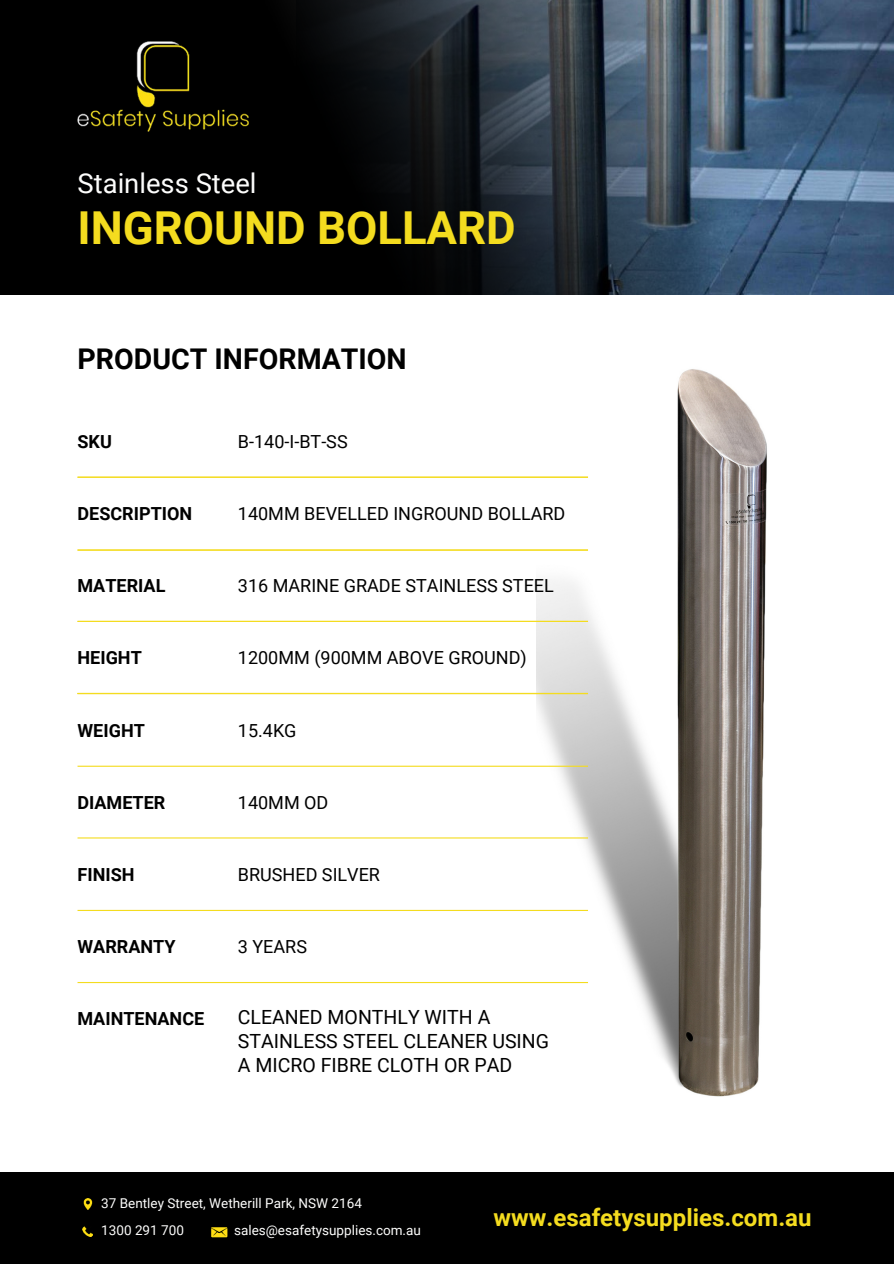
<style>
.page{position:relative;width:894px;height:1264px;background:#fff}
.page>*{position:absolute;margin:0;border:0;box-sizing:border-box;transform-origin:0 0}
.t1{font:700 45.45px "Roboto";color:#f4dc1f}
.t2{font:700 28.5px "Roboto";color:#000}
.t3{font:27.45px "Roboto";color:#fdfdfc}
.t4{font:700 24px "Roboto";color:#f4dc1f}
.t5{font:19.5px/23.7px "Roboto";color:#000}
.t6{font:18px "Roboto";color:#000}
.t7{font:700 18px "Roboto";color:#000}
.t8{font:13.5px/27px "Roboto";color:#fdfdfc}
</style>
<div class="page">
<img style="left:536px;top:369px;width:231px;height:728px">
<hr style="left:77px;top:476px;width:511px;height:2px;background:#f4dc1f">
<hr style="left:77px;top:765px;width:511px;height:1px;background:#f4dc1f">
<hr style="left:77px;top:549px;width:511px;height:1px;background:#f4dc1f">
<hr style="left:77px;top:837px;width:511px;height:1px;background:#f4dc1f">
<hr style="left:77px;top:621px;width:511px;height:1px;background:#f4dc1f">
<hr style="left:77px;top:909px;width:511px;height:2px;background:#f4dc1f">
<hr style="left:77px;top:693px;width:511px;height:1px;background:#f4dc1f">
<hr style="left:77px;top:981px;width:511px;height:2px;background:#f4dc1f">
<div style="left:0;top:1172px;width:893px;height:91px;background:#000"></div>
<svg style="left:83px;top:1198px;width:9px;height:11px"></svg>
<img style="left:211px;top:1227px;width:17px;height:11px">
<svg style="left:83px;top:1226px;width:10px;height:10px"></svg>
<img style="left:862px;top:0;width:31px;height:294px">
<img style="left:0;top:0;width:862px;height:294px">
<img style="left:77px;top:41px;width:172px;height:90px">
<h3 class="t3" style="left:77px;top:164px;width:180px">Stainless Steel</h3>
<h1 class="t1" style="left:77px;top:196px;width:439px">INGROUND BOLLARD</h1>
<h2 class="t2" style="left:77px;top:339px;width:330px">PRODUCT INFORMATION</h2>
<p class="t7" style="left:77px;top:429px;width:36px">SKU</p>
<p class="t6" style="left:238px;top:429px;width:111px">B-140-I-BT-SS</p>
<p class="t7" style="left:77px;top:501px;width:116px">DESCRIPTION</p>
<p class="t6" style="left:238px;top:501px;width:329px">140MM BEVELLED INGROUND BOLLARD</p>
<p class="t7" style="left:77px;top:573px;width:89px">MATERIAL</p>
<p class="t6" style="left:238px;top:573px;width:317px">316 MARINE GRADE STAINLESS STEEL</p>
<p class="t7" style="left:77px;top:645px;width:66px">HEIGHT</p>
<p class="t6" style="left:238px;top:645px;width:290px">1200MM (900MM ABOVE GROUND)</p>
<p class="t7" style="left:77px;top:717px;width:69px">WEIGHT</p>
<p class="t6" style="left:238px;top:717px;width:60px">15.4KG</p>
<p class="t7" style="left:77px;top:789px;width:89px">DIAMETER</p>
<p class="t6" style="left:238px;top:789px;width:92px">140MM OD</p>
<p class="t7" style="left:77px;top:861px;width:58px">FINISH</p>
<p class="t6" style="left:238px;top:861px;width:144px">BRUSHED SILVER</p>
<p class="t7" style="left:77px;top:933px;width:100px">WARRANTY</p>
<p class="t6" style="left:238px;top:933px;width:71px">3 YEARS</p>
<p class="t7" style="left:77px;top:1005px;width:128px">MAINTENANCE</p>
<p class="t5" style="left:238px;top:1004px;width:313px">CLEANED MONTHLY WITH A<br>STAINLESS STEEL CLEANER USING<br>A MICRO FIBRE CLOTH OR PAD</p>
<p class="t8" style="left:101px;top:1188px;width:262px">37 Bentley Street, Wetherill Park, NSW 2164<br>1300 291 700</p>
<p class="t8" style="left:234px;top:1215px;width:188px">sales@esafetysupplies.com.au</p>
<h3 class="t4" style="left:493px;top:1200px;width:319px">www.esafetysupplies.com.au</h3>
</div>
